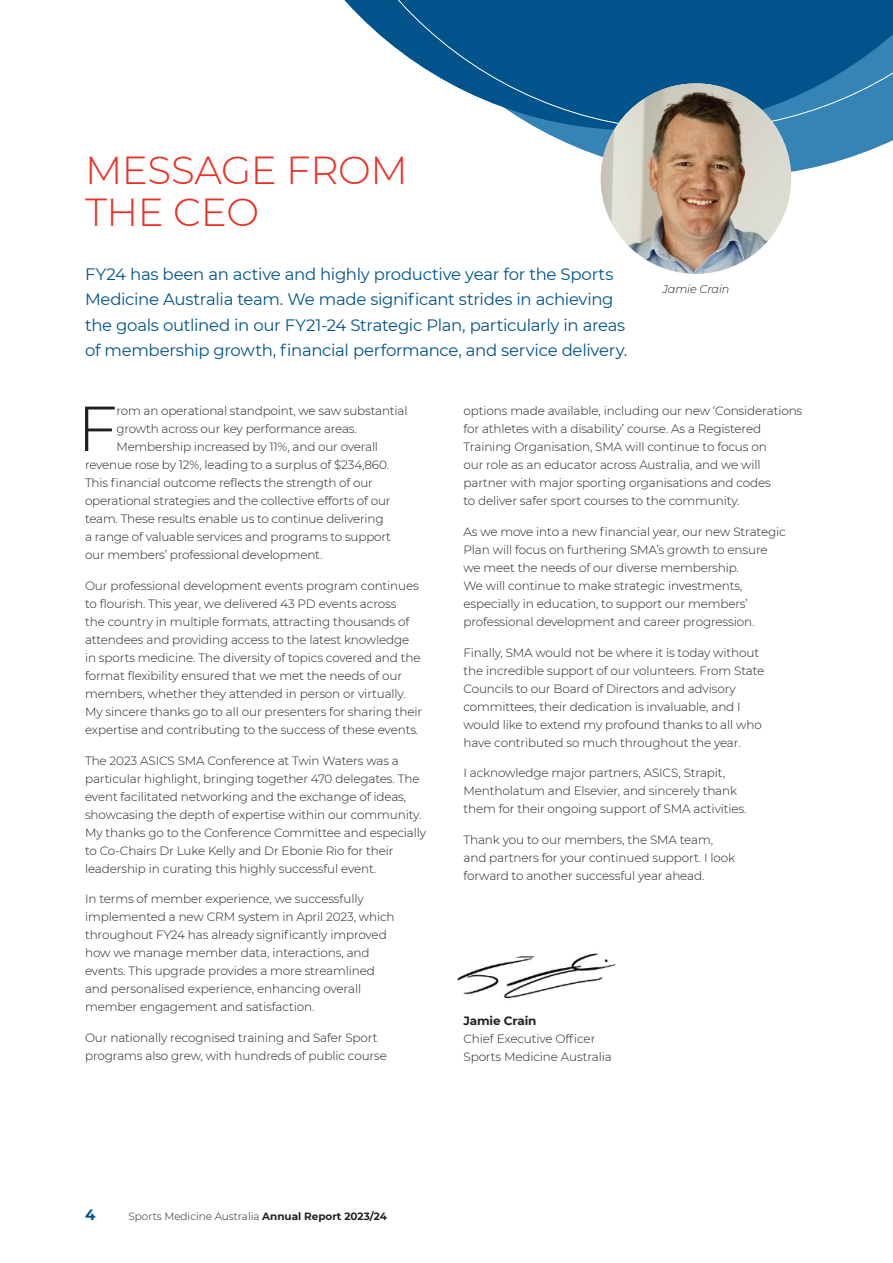
<style>
.page{position:relative;width:893px;height:1263px;background:#fff}
.page>*{position:absolute;margin:0;border:0;box-sizing:border-box;transform-origin:0 0}
.Body_Copy{font:300 63.45px "Montserrat";color:#231f20}
.Heading{font:300 39px/42px "Montserrat";letter-spacing:-.01em;color:#ee2e22}
.Body_Copy-2{font:16.5px/25.5px "Montserrat";letter-spacing:-.02em;color:#00548b}
.t1{font:700 15px "Montserrat";color:#00548b}
.Body_Copy-3{font:300 12px/18px "Montserrat";letter-spacing:-.01em;color:#231f20}
.t2{font:italic 300 11.25px "Montserrat";letter-spacing:-.01em;color:#231f20}
.t3{font:300 10.5px "Montserrat";color:#231f20}
.s1{font-weight:700}
</style>
<div class="page">
<svg style="left:541px;top:130px;width:352px;height:47px;fill:#3684b6"></svg>
<svg style="left:344px;top:0;width:549px;height:130px"></svg>
<img style="left:601px;top:83px;width:190px;height:191px;border-radius:95px">
<img style="left:457px;top:953px;width:159px;height:46px">
<p class="Heading" style="left:85px;top:148px;width:324px">MESSAGE FROM<br>THE CEO</p>
<p class="Body_Copy-2" style="left:85px;top:261px;width:544px">FY24 has been an active and highly productive year for the Sports Medicine Australia team. We made significant strides in achieving the goals outlined in our FY21-24 Strategic Plan, particularly in areas of membership growth, financial performance, and service delivery.</p>
<p class="t2" style="left:662px;top:282px;width:68px">Jamie Crain</p>
<p class="Body_Copy" style="left:77px;top:385px;width:42px">F</p>
<p class="Body_Copy-3" style="left:116px;top:401px;width:293px">rom an operational standpoint, we saw substantial</p>
<p class="Body_Copy-3" style="left:116px;top:419px;width:242px">growth across our key performance areas.</p>
<p class="Body_Copy-3" style="left:116px;top:437px;width:263px">Membership increased by 11%, and our overall</p>
<p class="Body_Copy-3" style="left:85px;top:455px;width:305px">revenue rose by 12%, leading to a surplus of $234,860.</p>
<p class="Body_Copy-3" style="left:85px;top:473px;width:289px">This financial outcome reflects the strength of our</p>
<p class="Body_Copy-3" style="left:85px;top:491px;width:307px">operational strategies and the collective efforts of our</p>
<p class="Body_Copy-3" style="left:85px;top:509px;width:300px">team. These results enable us to continue delivering</p>
<p class="Body_Copy-3" style="left:85px;top:527px;width:308px">a range of valuable services and programs to support</p>
<p class="Body_Copy-3" style="left:85px;top:545px;width:239px">our members’ professional development.</p>
<p class="Body_Copy-3" style="left:85px;top:576px;width:339px">Our professional development events program continues to flourish. This year, we delivered 43 PD events across<br>the country in multiple formats, attracting thousands of attendees and providing access to the latest knowledge in sports medicine. The diversity of topics covered and the format flexibility ensured that we met the needs of our members, whether they attended in person or virtually.<br>My sincere thanks go to all our presenters for sharing their expertise and contributing to the success of these events.</p>
<p class="Body_Copy-3" style="left:85px;top:751px;width:343px">The 2023 ASICS SMA Conference at Twin Waters was a particular highlight, bringing together 470 delegates. The event facilitated networking and the exchange of ideas, showcasing the depth of expertise within our community.<br>My thanks go to the Conference Committee and especially to Co-Chairs Dr Luke Kelly and Dr Ebonie Rio for their leadership in curating this highly successful event.</p>
<p class="Body_Copy-3" style="left:85px;top:890px;width:311px">In terms of member experience, we successfully implemented a new CRM system in April 2023, which throughout FY24 has already significantly improved how we manage member data, interactions, and events. This upgrade provides a more streamlined and personalised experience, enhancing overall member engagement and satisfaction.</p>
<p class="Body_Copy-3" style="left:85px;top:1028px;width:303px">Our nationally recognised training and Safer Sport programs also grew, with hundreds of public course</p>
<p class="Body_Copy-3" style="left:463px;top:401px;width:340px">options made available, including our new ‘Considerations for athletes with a disability’ course. As a Registered Training Organisation, SMA will continue to focus on<br>our role as an educator across Australia, and we will partner with major sporting organisations and codes<br>to deliver safer sport courses to the community.</p>
<p class="Body_Copy-3" style="left:463px;top:522px;width:324px">As we move into a new financial year, our new Strategic Plan will focus on furthering SMA’s growth to ensure we meet the needs of our diverse membership.<br>We will continue to make strategic investments, especially in education, to support our members’ professional development and career progression.</p>
<p class="Body_Copy-3" style="left:463px;top:643px;width:302px">Finally, SMA would not be where it is today without the incredible support of our volunteers. From State Councils to our Board of Directors and advisory committees, their dedication is invaluable, and I would like to extend my profound thanks to all who have contributed so much throughout the year.</p>
<p class="Body_Copy-3" style="left:463px;top:764px;width:285px">I acknowledge major partners, ASICS, Strapit,<br>Mentholatum and Elsevier, and sincerely thank them for their ongoing support of SMA activities.</p>
<p class="Body_Copy-3" style="left:463px;top:830px;width:273px">Thank you to our members, the SMA team, and partners for your continued support. I look forward to another successful year ahead.</p>
<p class="Body_Copy-3" style="left:463px;top:1011px;width:150px"><span class="s1">Jamie Crain<br></span>Chief Executive Officer<br>Sports Medicine Australia</p>
<p class="t1" style="left:85px;top:1204px;width:12px">4</p>
<p class="t3" style="left:129px;top:1209px;width:260px">Sports Medicine Australia <span class="s1">Annual Report 2023/24</span></p>
</div>
